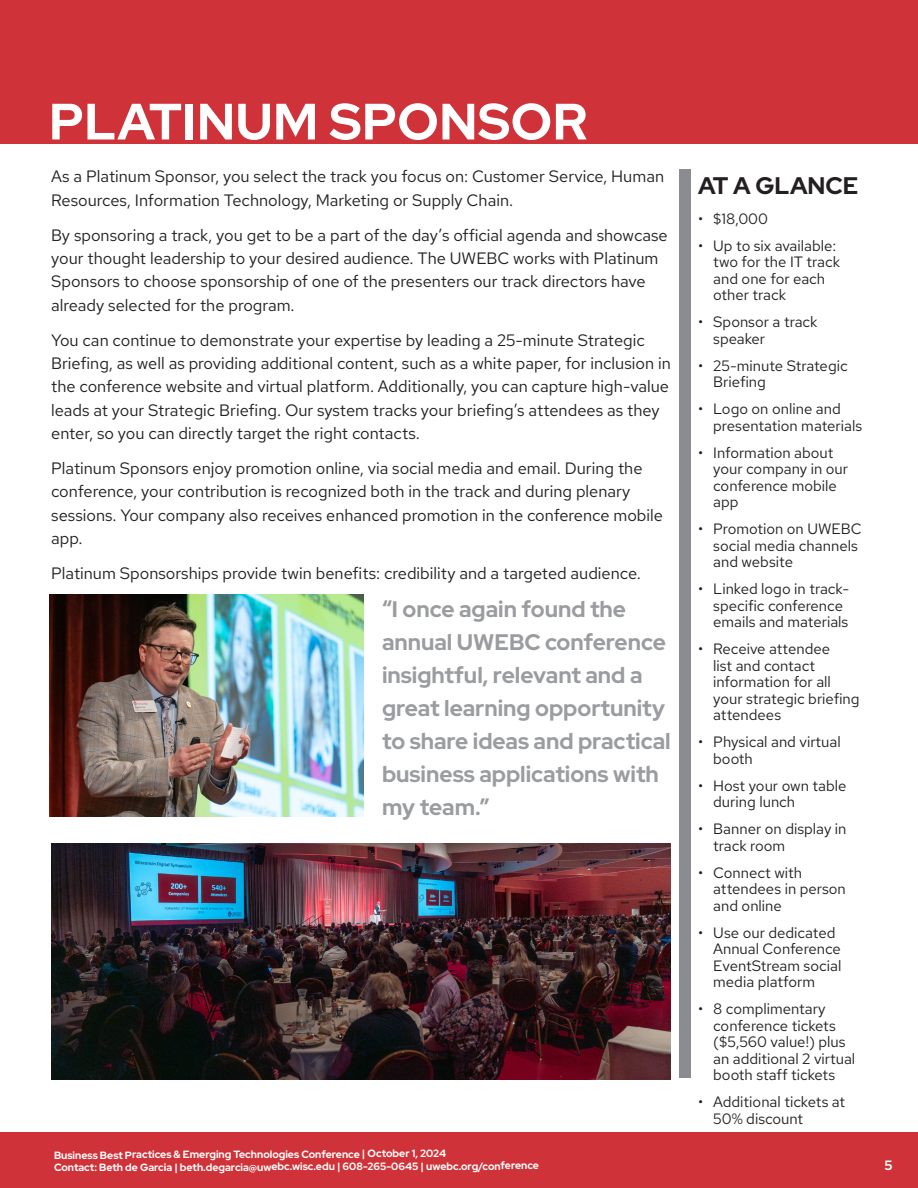
<style>
.page{position:relative;width:918px;height:1188px;background:#fff}
.page>*{position:absolute;margin:0;border:0;box-sizing:border-box;transform-origin:0 0}
.t1{font:700 51px "Red Hat Display";letter-spacing:.01em;color:#fff}
.Box_HL{font:700 24px "Red Hat Display";color:#231f20}
.Pull_Quote{font:700 22.5px/33px "Red Hat Display";color:#9a9c9f}
.Verlag_11{font:16.5px/23.2px "Red Hat Text";color:#231f20}
.t2{font:15px/16.5px "Red Hat Text";color:#231f20}
.t3{font:700 13.5px "Red Hat Display";color:#fff}
.t4{font:700 10.5px/12.5px "Red Hat Display";letter-spacing:-.005em;color:#fff}
</style>
<div class="page">
<div style="left:0;top:1132px;width:918px;height:56px;background:#cf3238"></div>
<div style="left:0;top:0;width:918px;height:144px;background:#cf3238"></div>
<img style="left:51px;top:843px;width:620px;height:237px">
<div style="left:679px;top:169px;width:12px;height:909px;background:#8a8c8f"></div>
<img style="left:49px;top:594px;width:314px;height:222px">
<p class="t1" style="left:49px;top:88px;width:540px">PLATINUM SPONSOR</p>
<p class="Verlag_11" style="left:51px;top:165px;width:615px">As a Platinum Sponsor, you select the track you focus on: Customer Service, Human<br>Resources, Information Technology, Marketing or Supply Chain.</p>
<p class="Verlag_11" style="left:51px;top:223px;width:618px">By sponsoring a track, you get to be a part of the day’s official agenda and showcase your thought leadership to your desired audience. The UWEBC works with Platinum Sponsors to choose sponsorship of one of the presenters our track directors have already selected for the program.</p>
<p class="Verlag_11" style="left:51px;top:328px;width:621px">You can continue to demonstrate your expertise by leading a 25-minute Strategic Briefing, as well as providing additional content, such as a white paper, for inclusion in the conference website and virtual platform. Additionally, you can capture high-value leads at your Strategic Briefing. Our system tracks your briefing’s attendees as they enter, so you can directly target the right contacts.</p>
<p class="Verlag_11" style="left:51px;top:456px;width:613px">Platinum Sponsors enjoy promotion online, via social media and email. During the conference, your contribution is recognized both in the track and during plenary sessions. Your company also receives enhanced promotion in the conference mobile app.</p>
<p class="Verlag_11" style="left:51px;top:561px;width:591px">Platinum Sponsorships provide twin benefits: credibility and a targeted audience.</p>
<p class="Pull_Quote" style="left:382px;top:592px;width:290px">“I once again found the annual UWEBC conference insightful, relevant and a great learning opportunity to share ideas and practical business applications with my team.”</p>
<p class="t4" style="left:54px;top:1148px;width:487px">Business Best Practices &amp; Emerging Technologies Conference | October 1, 2024<br>Contact: Beth de Garcia | beth.degarcia@uwebc.wisc.edu | 608-265-0645 | uwebc.org/conference</p>
<p class="Box_HL" style="left:698px;top:170px;width:162px">AT A GLANCE</p>
<p class="t2" style="left:698px;top:210px;width:71px">• $18,000</p>
<p class="t2" style="left:713px;top:237px;width:128px;text-indent:-15px">• Up to six available: two for the IT track and one for each other track</p>
<p class="t2" style="left:713px;top:313px;width:106px;text-indent:-15px">• Sponsor a track speaker</p>
<p class="t2" style="left:713px;top:357px;width:136px;text-indent:-15px">• 25-minute Strategic<br>Briefing</p>
<p class="t2" style="left:713px;top:400px;width:150px;text-indent:-15px">• Logo on online and presentation materials</p>
<p class="t2" style="left:713px;top:444px;width:136px;text-indent:-15px">• Information about your company in our conference mobile app</p>
<p class="t2" style="left:713px;top:520px;width:150px;text-indent:-15px">• Promotion on UWEBC social media channels and website</p>
<p class="t2" style="left:713px;top:580px;width:137px;text-indent:-15px">• Linked logo in track&shy;specific conference emails and materials</p>
<p class="t2" style="left:713px;top:640px;width:148px;text-indent:-15px">• Receive attendee<br>list and contact information for all your strategic briefing attendees</p>
<p class="t2" style="left:713px;top:733px;width:129px;text-indent:-15px">• Physical and virtual booth</p>
<p class="t2" style="left:713px;top:777px;width:135px;text-indent:-15px">• Host your own table during lunch</p>
<p class="t2" style="left:713px;top:820px;width:135px;text-indent:-15px">• Banner on display in track room</p>
<p class="t2" style="left:713px;top:864px;width:134px;text-indent:-15px">• Connect with attendees in person and online</p>
<p class="t2" style="left:713px;top:924px;width:130px;text-indent:-15px">• Use our dedicated<br>Annual Conference<br>EventStream social media platform</p>
<p class="t2" style="left:713px;top:1000px;width:144px;text-indent:-15px">• 8 complimentary conference tickets ($5,560 value!) plus an additional 2 virtual booth staff tickets</p>
<p class="t2" style="left:713px;top:1093px;width:134px;text-indent:-15px">• Additional tickets at<br>50% discount</p>
<p class="t3" style="left:885px;top:1157px;width:10px">5</p>
</div>
